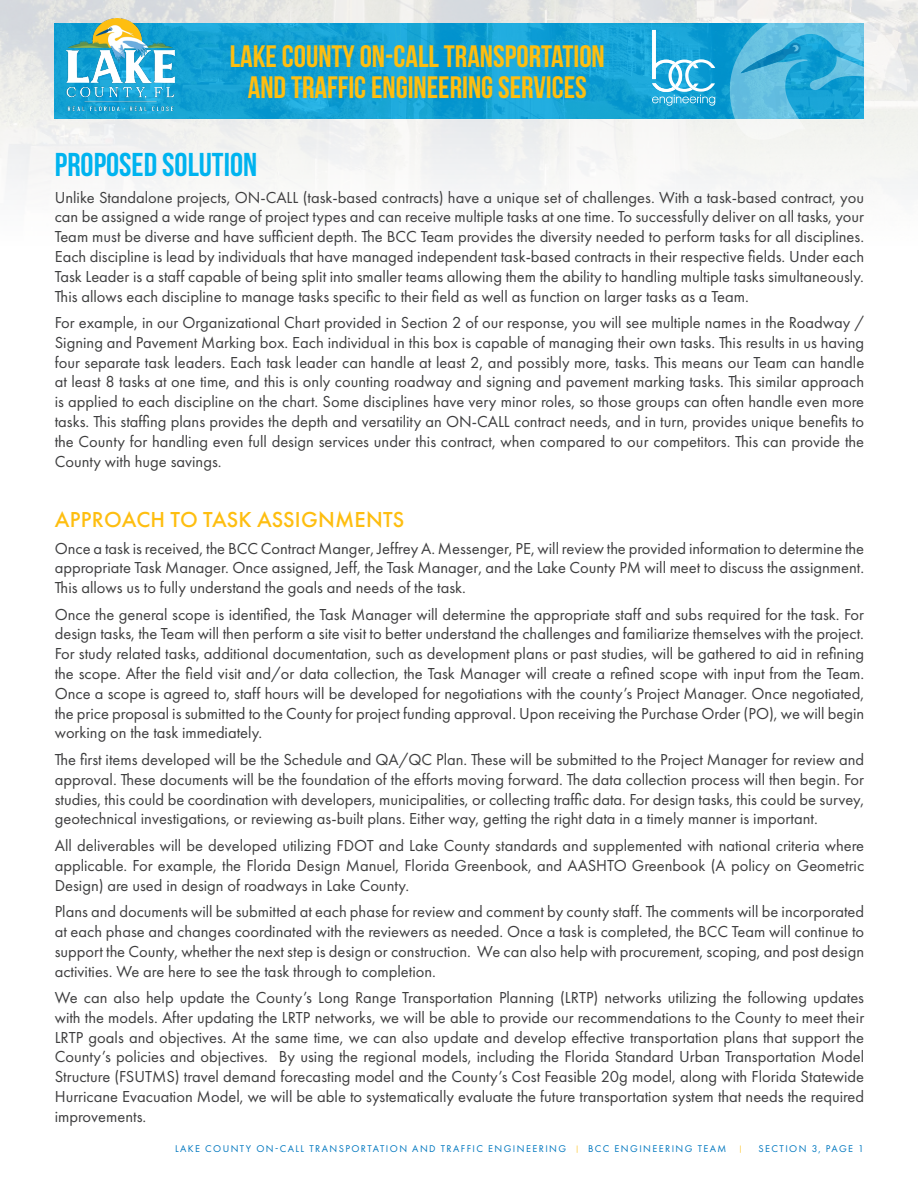
<style>
.page{position:relative;width:918px;height:1188px;background:#fff}
.page>*{position:absolute;margin:0;border:0;box-sizing:border-box;transform-origin:0 0}
.t1{font:700 33px "Bebas Neue";color:#00b3ef}
.t2{font:700 30.9px/30.9px "Bebas Neue";color:#febe10;text-align:center}
.t3{font:500 22.5px "Futura PT";letter-spacing:.01em;color:#febe10}
.t4{font:16.5px/19.8px "Futura PT";color:#3e3e3f;text-align:justify}
.t5{font:10.2px "Futura PT";letter-spacing:.14em;color:#0177bf}
.s1{font-size:7.35px;color:#febe10}
</style>
<div class="page">
<img style="left:0;top:0;width:918px;height:195px">
<img style="left:55px;top:24px;width:674px;height:95px">
<svg style="left:729px;top:7px;width:178px;height:134px"></svg>
<img style="left:66px;top:18px;width:108px;height:93px">
<svg style="left:652px;top:30px;width:63px;height:76px;background:#44b4de"></svg>
<h2 class="t2" style="left:230px;top:40px;width:377px">LAKE COUNTY ON-CALL TRANSPORTATION<br>AND TRAFFIC ENGINEERING SERVICES</h2>
<p class="t1" style="left:55px;top:146px;width:204px">PROPOSED SOLUTION</p>
<p class="t4" style="left:55px;top:187px;width:811px">Unlike Standalone projects, ON-CALL (task-based contracts) have a unique set of challenges. With a task-based contract, you can be assigned a wide range of project types and can receive multiple tasks at one time. To successfully deliver on all tasks, your Team must be diverse and have sufficient depth. The BCC Team provides the diversity needed to perform tasks for all disciplines.<br>Each discipline is lead by individuals that have managed independent task-based contracts in their respective fields. Under each Task Leader is a staff capable of being split into smaller teams allowing them the ability to handling multiple tasks simultaneously.<br>This allows each discipline to manage tasks specific to their field as well as function on larger tasks as a Team.</p>
<p class="t4" style="left:55px;top:313px;width:811px">For example, in our Organizational Chart provided in Section 2 of our response, you will see multiple names in the Roadway / Signing and Pavement Marking box. Each individual in this box is capable of managing their own tasks. This results in us having four separate task leaders. Each task leader can handle at least 2, and possibly more, tasks. This means our Team can handle at least 8 tasks at one time, and this is only counting roadway and signing and pavement marking tasks. This similar approach is applied to each discipline on the chart. Some disciplines have very minor roles, so those groups can often handle even more tasks. This staffing plans provides the depth and versatility an ON-CALL contract needs, and in turn, provides unique benefits to the County for handling even full design services under this contract, when compared to our competitors. This can provide the County with huge savings.</p>
<p class="t3" style="left:55px;top:506px;width:351px">APPROACH TO TASK ASSIGNMENTS</p>
<p class="t4" style="left:55px;top:538px;width:811px">Once a task is received, the BCC Contract Manger, Jeffrey A. Messenger, PE, will review the provided information to determine the appropriate Task Manager. Once assigned, Jeff, the Task Manager, and the Lake County PM will meet to discuss the assignment.<br>This allows us to fully understand the goals and needs of the task.</p>
<p class="t4" style="left:55px;top:604px;width:811px">Once the general scope is identified, the Task Manager will determine the appropriate staff and subs required for the task. For design tasks, the Team will then perform a site visit to better understand the challenges and familiarize themselves with the project.<br>For study related tasks, additional documentation, such as development plans or past studies, will be gathered to aid in refining the scope. After the field visit and/or data collection, the Task Manager will create a refined scope with input from the Team.<br>Once a scope is agreed to, staff hours will be developed for negotiations with the county’s Project Manager. Once negotiated, the price proposal is submitted to the County for project funding approval. Upon receiving the Purchase Order (PO), we will begin working on the task immediately.</p>
<p class="t4" style="left:55px;top:750px;width:811px">The first items developed will be the Schedule and QA/QC Plan. These will be submitted to the Project Manager for review and approval. These documents will be the foundation of the efforts moving forward. The data collection process will then begin. For studies, this could be coordination with developers, municipalities, or collecting traffic data. For design tasks, this could be survey, geotechnical investigations, or reviewing as-built plans. Either way, getting the right data in a timely manner is important.</p>
<p class="t4" style="left:55px;top:835px;width:811px">All deliverables will be developed utilizing FDOT and Lake County standards and supplemented with national criteria where applicable. For example, the Florida Design Manuel, Florida Greenbook, and AASHTO Greenbook (A policy on Geometric Design) are used in design of roadways in Lake County.</p>
<p class="t4" style="left:55px;top:902px;width:811px">Plans and documents will be submitted at each phase for review and comment by county staff. The comments will be incorporated at each phase and changes coordinated with the reviewers as needed. Once a task is completed, the BCC Team will continue to support the County, whether the next step is design or construction. We can also help with procurement, scoping, and post design activities. We are here to see the task through to completion.</p>
<p class="t4" style="left:55px;top:988px;width:811px">We can also help update the County’s Long Range Transportation Planning (LRTP) networks utilizing the following updates with the models. After updating the LRTP networks, we will be able to provide our recommendations to the County to meet their LRTP goals and objectives. At the same time, we can also update and develop effective transportation plans that support the County’s policies and objectives. By using the regional models, including the Florida Standard Urban Transportation Model Structure (FSUTMS) travel demand forecasting model and the County’s Cost Feasible 20g model, along with Florida Statewide Hurricane Evacuation Model, we will be able to systematically evaluate the future transportation system that needs the required improvements.</p>
<p class="t5" style="left:175px;top:1143px;width:393px">LAKE COUNTY ON-CALL TRANSPORTATION AND TRAFFIC ENGINEERING</p>
<p class="t5" style="left:576px;top:1143px;width:168px"><span class="s1">|</span> BCC ENGINEERING TEAM <span class="s1">|</span></p>
<p class="t5" style="left:759px;top:1143px;width:107px">SECTION 3, PAGE 1</p>
</div>
